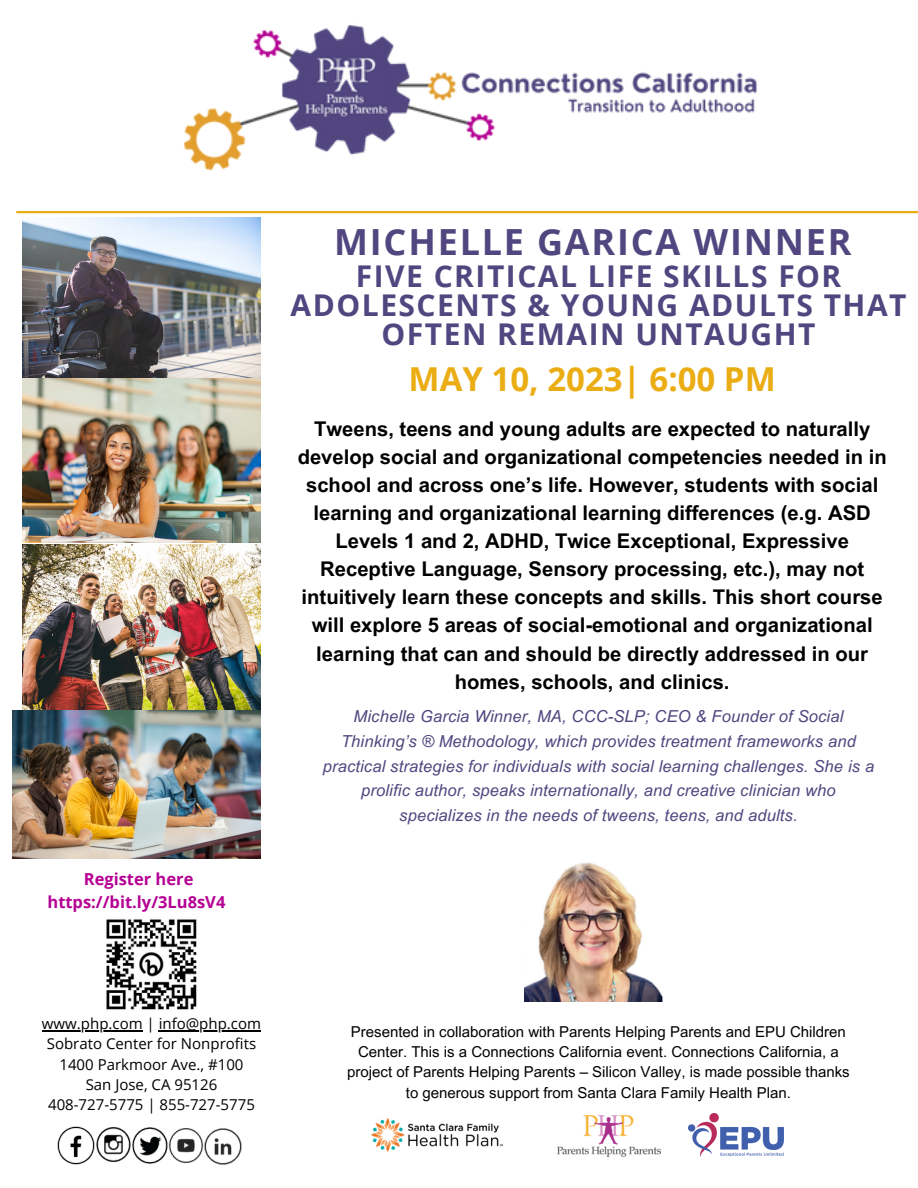
<style>
.page{position:relative;width:918px;height:1188px;background:#fff}
.page>*{position:absolute;margin:0;border:0;box-sizing:border-box;transform-origin:0 0}
.t1{font:700 36px "Open Sans";letter-spacing:.05em;color:#51467f}
.t2{font:700 33px "Open Sans";color:#ebad14}
.t3{font:700 30px/29.2px "Open Sans";letter-spacing:.05em;color:#51467f;text-align:center}
.t4{font:700 20.25px/28.2px "Arial MT Pro";color:#000;text-align:center}
.t5{font:italic 16.5px/24.8px "Arial MT Pro";letter-spacing:.01em;color:#51467f;text-align:center}
.t6{font:700 16.5px/22.5px "Open Sans";color:#b50094;text-align:center}
.t7{font:15px/20.2px "Arial MT Pro";color:#000;text-align:center}
.t8{font:15px/20.2px "Open Sans";color:#000;text-align:center}
</style>
<div class="page">
<img style="left:57px;top:1126px;width:26px;height:39px">
<img style="left:143px;top:1127px;width:14px;height:37px">
<img style="left:157px;top:1128px;width:42px;height:35px">
<img style="left:199px;top:1128px;width:43px;height:37px">
<img style="left:83px;top:1127px;width:60px;height:36px">
<hr style="left:16px;top:211px;width:902px;height:2px;background:#ebad14">
<img style="left:22px;top:545px;width:239px;height:165px">
<img style="left:22px;top:217px;width:239px;height:325px">
<img style="left:13px;top:710px;width:247px;height:149px">
<img style="left:372px;top:1118px;width:130px;height:34px">
<img style="left:689px;top:1113px;width:94px;height:44px">
<img style="left:558px;top:1116px;width:102px;height:40px">
<img style="left:106px;top:919px;width:91px;height:91px">
<img style="left:524px;top:862px;width:139px;height:139px">
<img style="left:123px;top:25px;width:689px;height:196px">
<hr style="left:42px;top:1030px;width:101px;height:1px;background:#000">
<hr style="left:159px;top:1030px;width:102px;height:1px;background:#000">
<h1 class="t1" style="left:334px;top:217px;width:519px">MICHELLE GARICA WINNER</h1>
<h3 class="t3" style="left:291px;top:261px;width:617px">FIVE CRITICAL LIFE SKILLS FOR<br>ADOLESCENTS &amp; YOUNG ADULTS THAT<br>OFTEN REMAIN UNTAUGHT</h3>
<p class="t6" style="left:48px;top:868px;width:179px">Register here https://bit.ly/3Lu8sV4</p>
<h2 class="t2" style="left:409px;top:356px;width:369px">MAY 10, 2023| 6:00 PM</h2>
<p class="t4" style="left:298px;top:417px;width:591px">Tweens, teens and young adults are expected to naturally develop social and organizational competencies needed in in school and across one’s life. However, students with social learning and organizational learning differences (e.g. ASD Levels 1 and 2, ADHD, Twice Exceptional, Expressive Receptive Language, Sensory processing, etc.), may not intuitively learn these concepts and skills. This short course will explore 5 areas of social-emotional and organizational learning that can and should be directly addressed in our homes, schools, and clinics.</p>
<p class="t5" style="left:323px;top:706px;width:553px">Michelle Garcia Winner, MA, CCC-SLP; CEO &amp; Founder of Social Thinking’s ® Methodology, which provides treatment frameworks and practical strategies for individuals with social learning challenges. She is a prolific author, speaks internationally, and creative clinician who specializes in the needs of tweens, teens, and adults.</p>
<p class="t8" style="left:42px;top:1013px;width:221px">www.php.com | info@php.com<br>Sobrato Center for Nonprofits<br>1400 Parkmoor Ave., #100<br>San Jose, CA 95126<br>408-727-5775 | 855-727-5775</p>
<p class="t7" style="left:347px;top:1023px;width:504px">Presented in collaboration with Parents Helping Parents and EPU Children Center. This is a Connections California event. Connections California, a project of Parents Helping Parents – Silicon Valley, is made possible thanks to generous support from Santa Clara Family Health Plan.</p>
</div>
